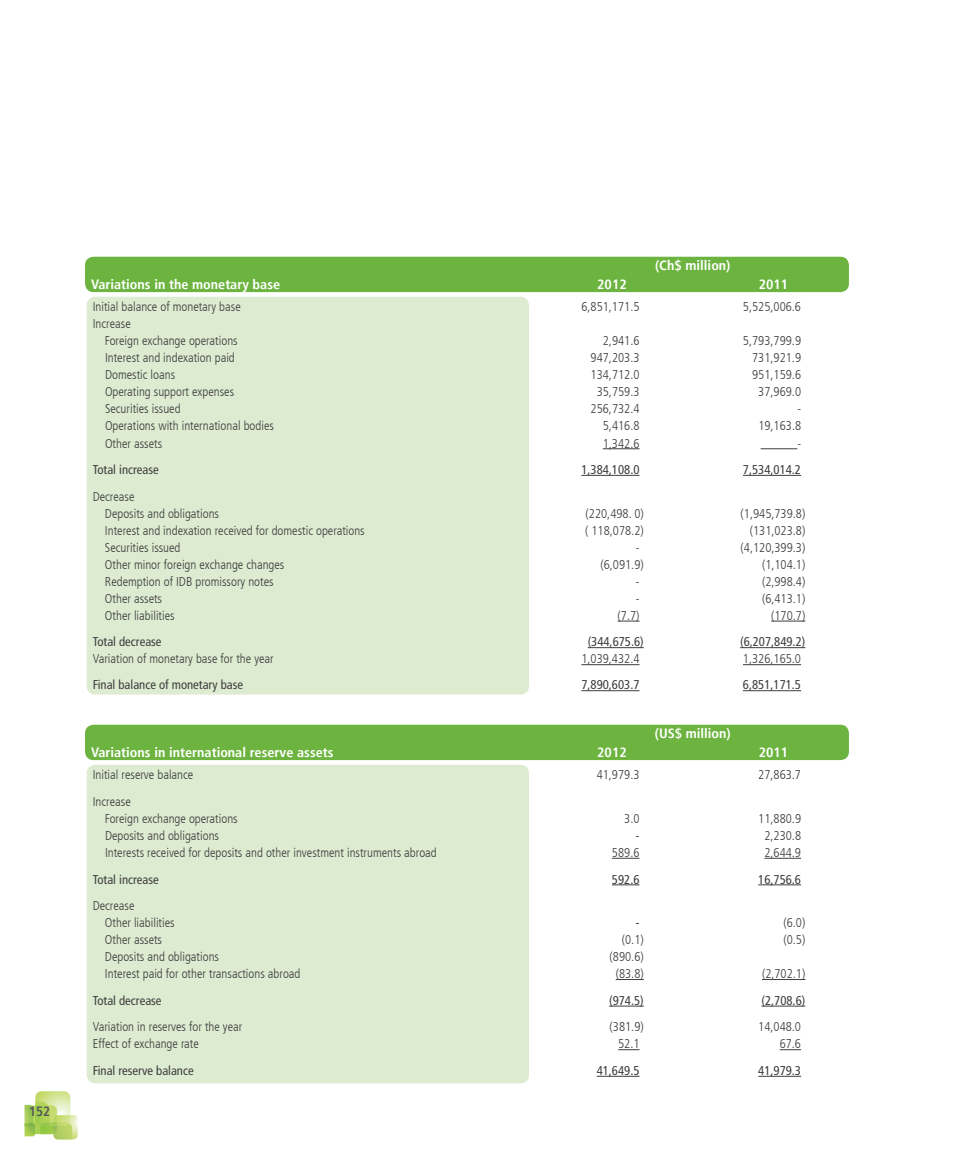
<style>
.page{position:relative;width:978px;height:1170px;background:#fff}
.page>*{position:absolute;margin:0;border:0;box-sizing:border-box;transform-origin:0 0}
.t1{font:700 condensed 13.5px "Frutiger LT";color:#fff;scale:1.05 1}
.t2{font:700 condensed 13.5px "Frutiger LT";color:#57585a}
.t3{font:300 condensed 12.75px/17px "Frutiger LT";color:#3e3e3f}
.t4{font:condensed 12.75px "Frutiger LT";color:#3e3e3f}
.t5{font:300 condensed 12.75px "Frutiger LT";color:#231f20}
.t6{font:condensed 12.75px "Frutiger LT";color:#231f20}
</style>
<div class="page">
<svg style="left:25px;top:1091px;width:53px;height:48px"></svg>
<div style="left:87px;top:297px;width:442px;height:397px;background:#ddebd1;border-radius:9px"></div>
<div style="left:85px;top:257px;width:764px;height:35px;background:#6cb43f;border-radius:9px"></div>
<hr style="left:603px;top:448px;width:36px;height:1px;background:#3e3e3f">
<hr style="left:761px;top:448px;width:36px;height:1px;background:#3e3e3f">
<hr style="left:581px;top:475px;width:58px;height:1px;background:#3e3e3f">
<hr style="left:743px;top:475px;width:58px;height:1px;background:#3e3e3f">
<svg style="left:618px;top:620px;width:21px;height:1px"></svg>
<hr style="left:771px;top:620px;width:34px;height:1px;background:#3e3e3f">
<hr style="left:588px;top:647px;width:56px;height:1px;background:#3e3e3f">
<hr style="left:740px;top:647px;width:65px;height:1px;background:#3e3e3f">
<hr style="left:581px;top:664px;width:58px;height:1px;background:#3e3e3f">
<hr style="left:743px;top:664px;width:58px;height:1px;background:#3e3e3f">
<hr style="left:581px;top:690px;width:58px;height:1px;background:#3e3e3f">
<hr style="left:743px;top:690px;width:58px;height:1px;background:#3e3e3f">
<div style="left:87px;top:764px;width:442px;height:319px;background:#ddebd1;border-radius:9px"></div>
<div style="left:85px;top:724px;width:764px;height:36px;background:#6cb43f;border-radius:9px"></div>
<svg style="left:612px;top:857px;width:27px;height:1px"></svg>
<hr style="left:764px;top:857px;width:37px;height:1px;background:#3e3e3f">
<svg style="left:612px;top:884px;width:27px;height:1px"></svg>
<hr style="left:758px;top:884px;width:43px;height:1px;background:#3e3e3f">
<svg style="left:616px;top:979px;width:28px;height:1px"></svg>
<hr style="left:762px;top:979px;width:43px;height:1px;background:#3e3e3f">
<hr style="left:609px;top:1005px;width:35px;height:1px;background:#3e3e3f">
<hr style="left:762px;top:1005px;width:43px;height:1px;background:#3e3e3f">
<svg style="left:618px;top:1049px;width:21px;height:1px"></svg>
<svg style="left:780px;top:1049px;width:21px;height:1px"></svg>
<hr style="left:597px;top:1075px;width:42px;height:1px;background:#3e3e3f">
<hr style="left:758px;top:1075px;width:43px;height:1px;background:#3e3e3f">
<p class="t2" style="left:29px;top:1103px;width:23px">152</p>
<p class="t1" style="left:655px;top:257px;width:73px">(Ch$ million)</p>
<p class="t1" style="left:91px;top:276px;width:181px">Variations in the monetary base</p>
<p class="t1" style="left:597px;top:276px;width:30px">2012</p>
<p class="t1" style="left:759px;top:276px;width:30px">2011</p>
<p class="t3" style="left:93px;top:298px;width:150px">Initial balance of monetary base</p>
<p class="t3" style="left:581px;top:298px;width:60px">6,851,171.5</p>
<p class="t3" style="left:743px;top:298px;width:60px">5,525,006.6</p>
<p class="t3" style="left:105px;top:315px;width:134px;text-indent:-12px">Increase<br>Foreign exchange operations</p>
<p class="t3" style="left:603px;top:332px;width:38px">2,941.6</p>
<p class="t3" style="left:743px;top:332px;width:60px">5,793,799.9</p>
<p class="t3" style="left:105px;top:349px;width:131px">Interest and indexation paid</p>
<p class="t3" style="left:591px;top:349px;width:50px">947,203.3</p>
<p class="t3" style="left:752px;top:349px;width:50px">731,921.9</p>
<p class="t3" style="left:105px;top:367px;width:72px">Domestic loans</p>
<p class="t3" style="left:591px;top:367px;width:50px">134,712.0</p>
<p class="t3" style="left:752px;top:367px;width:50px">951,159.6</p>
<p class="t3" style="left:105px;top:384px;width:131px">Operating support expenses</p>
<p class="t3" style="left:597px;top:384px;width:44px">35,759.3</p>
<p class="t3" style="left:758px;top:384px;width:44px">37,969.0</p>
<p class="t3" style="left:105px;top:401px;width:77px">Securities issued</p>
<p class="t3" style="left:591px;top:401px;width:50px">256,732.4</p>
<p class="t3" style="left:797px;top:401px;width:5px">-</p>
<p class="t3" style="left:105px;top:418px;width:170px">Operations with international bodies</p>
<p class="t3" style="left:603px;top:418px;width:38px">5,416.8</p>
<p class="t3" style="left:758px;top:418px;width:44px">19,163.8</p>
<p class="t3" style="left:105px;top:435px;width:59px">Other assets</p>
<p class="t3" style="left:603px;top:435px;width:38px">1,342.6</p>
<p class="t3" style="left:797px;top:435px;width:5px">-</p>
<p class="t4" style="left:93px;top:462px;width:68px">Total increase</p>
<p class="t4" style="left:581px;top:462px;width:60px">1,384,108.0</p>
<p class="t4" style="left:743px;top:462px;width:60px">7,534,014.2</p>
<p class="t3" style="left:105px;top:488px;width:116px;text-indent:-12px">Decrease<br>Deposits and obligations</p>
<p class="t3" style="left:586px;top:505px;width:60px">(220,498. 0)</p>
<p class="t3" style="left:741px;top:505px;width:66px">(1,945,739.8)</p>
<p class="t3" style="left:105px;top:522px;width:261px">Interest and indexation received for domestic operations</p>
<p class="t3" style="left:585px;top:522px;width:60px">( 118,078.2)</p>
<p class="t3" style="left:750px;top:522px;width:57px">(131,023.8)</p>
<p class="t3" style="left:105px;top:539px;width:77px">Securities issued</p>
<p class="t3" style="left:636px;top:539px;width:5px">-</p>
<p class="t3" style="left:741px;top:539px;width:66px">(4,120,399.3)</p>
<p class="t3" style="left:105px;top:556px;width:181px">Other minor foreign exchange changes</p>
<p class="t3" style="left:600px;top:556px;width:45px">(6,091.9)</p>
<p class="t3" style="left:762px;top:556px;width:45px">(1,104.1)</p>
<p class="t3" style="left:105px;top:573px;width:170px">Redemption of IDB promissory notes</p>
<p class="t3" style="left:636px;top:573px;width:5px">-</p>
<p class="t3" style="left:762px;top:573px;width:45px">(2,998.4)</p>
<p class="t3" style="left:105px;top:590px;width:59px">Other assets</p>
<p class="t3" style="left:636px;top:590px;width:5px">-</p>
<p class="t3" style="left:762px;top:590px;width:45px">(6,413.1)</p>
<p class="t3" style="left:105px;top:607px;width:71px">Other liabilities</p>
<p class="t3" style="left:618px;top:607px;width:23px">(7.7)</p>
<p class="t3" style="left:771px;top:607px;width:36px">(170.7)</p>
<p class="t4" style="left:93px;top:634px;width:70px">Total decrease</p>
<p class="t4" style="left:588px;top:634px;width:58px">(344,675.6)</p>
<p class="t4" style="left:740px;top:634px;width:67px">(6,207,849.2)</p>
<p class="t3" style="left:93px;top:650px;width:182px">Variation of monetary base for the year</p>
<p class="t3" style="left:581px;top:650px;width:60px">1,039,432.4</p>
<p class="t3" style="left:743px;top:650px;width:60px">1,326,165.0</p>
<p class="t4" style="left:93px;top:677px;width:152px">Final balance of monetary base</p>
<p class="t4" style="left:581px;top:677px;width:60px">7,890,603.7</p>
<p class="t4" style="left:743px;top:677px;width:60px">6,851,171.5</p>
<p class="t1" style="left:655px;top:725px;width:74px">(US$ million)</p>
<p class="t1" style="left:91px;top:744px;width:232px">Variations in international reserve assets</p>
<p class="t1" style="left:597px;top:744px;width:30px">2012</p>
<p class="t1" style="left:759px;top:744px;width:30px">2011</p>
<p class="t3" style="left:93px;top:766px;width:102px">Initial reserve balance</p>
<p class="t3" style="left:597px;top:766px;width:44px">41,979.3</p>
<p class="t3" style="left:758px;top:766px;width:44px">27,863.7</p>
<p class="t3" style="left:105px;top:793px;width:134px;text-indent:-12px">Increase<br>Foreign exchange operations</p>
<p class="t3" style="left:624px;top:810px;width:17px">3.0</p>
<p class="t3" style="left:758px;top:810px;width:44px">11,880.9</p>
<p class="t3" style="left:105px;top:827px;width:116px">Deposits and obligations</p>
<p class="t5" style="left:636px;top:828px;width:5px">-</p>
<p class="t3" style="left:764px;top:827px;width:38px">2,230.8</p>
<p class="t3" style="left:105px;top:844px;width:333px">Interests received for deposits and other investment instruments abroad</p>
<p class="t3" style="left:612px;top:844px;width:29px">589.6</p>
<p class="t3" style="left:764px;top:844px;width:38px">2,644.9</p>
<p class="t4" style="left:93px;top:871px;width:68px">Total increase</p>
<p class="t4" style="left:612px;top:871px;width:29px">592.6</p>
<p class="t4" style="left:758px;top:871px;width:44px">16,756.6</p>
<p class="t3" style="left:105px;top:897px;width:71px;text-indent:-12px">Decrease<br>Other liabilities</p>
<p class="t6" style="left:636px;top:915px;width:5px">-</p>
<p class="t3" style="left:783px;top:914px;width:23px">(6.0)</p>
<p class="t3" style="left:105px;top:931px;width:59px">Other assets</p>
<p class="t3" style="left:622px;top:931px;width:23px">(0.1)</p>
<p class="t3" style="left:783px;top:931px;width:23px">(0.5)</p>
<p class="t3" style="left:105px;top:948px;width:116px">Deposits and obligations</p>
<p class="t3" style="left:610px;top:948px;width:36px">(890.6)</p>
<p class="t3" style="left:105px;top:965px;width:197px">Interest paid for other transactions abroad</p>
<p class="t3" style="left:616px;top:965px;width:30px">(83.8)</p>
<p class="t3" style="left:762px;top:965px;width:45px">(2,702.1)</p>
<p class="t4" style="left:93px;top:992px;width:70px">Total decrease</p>
<p class="t4" style="left:609px;top:992px;width:36px">(974.5)</p>
<p class="t4" style="left:762px;top:992px;width:45px">(2,708.6)</p>
<p class="t3" style="left:93px;top:1018px;width:151px">Variation in reserves for the year</p>
<p class="t3" style="left:610px;top:1018px;width:36px">(381.9)</p>
<p class="t3" style="left:758px;top:1018px;width:44px">14,048.0</p>
<p class="t3" style="left:93px;top:1035px;width:108px">Effect of exchange rate</p>
<p class="t3" style="left:618px;top:1035px;width:23px">52.1</p>
<p class="t3" style="left:780px;top:1035px;width:23px">67.6</p>
<p class="t4" style="left:93px;top:1063px;width:103px">Final reserve balance</p>
<p class="t4" style="left:597px;top:1063px;width:44px">41,649.5</p>
<p class="t4" style="left:758px;top:1063px;width:44px">41,979.3</p>
</div>
